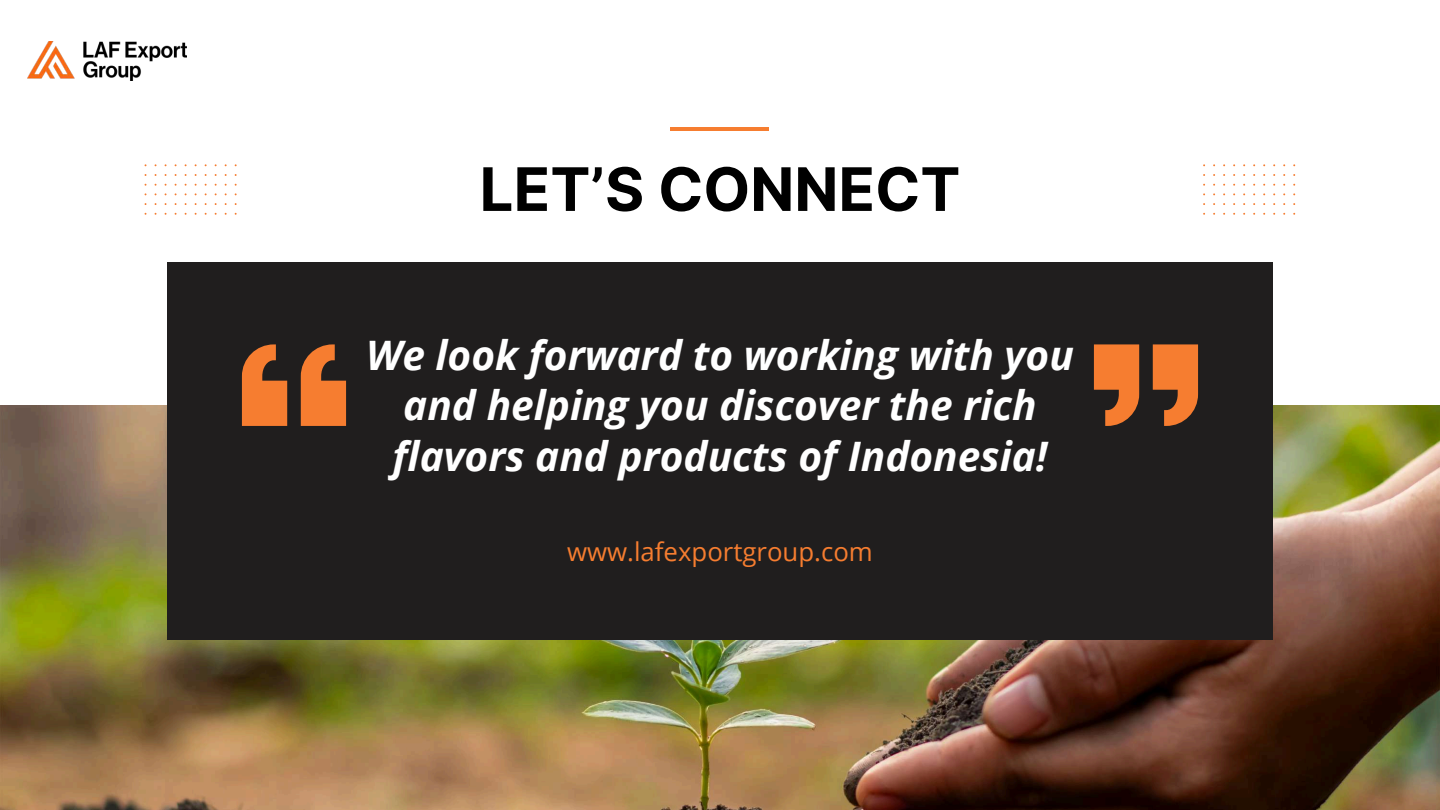
<style>
.page{position:relative;width:1440px;height:810px;background:#fff}
.page>*{position:absolute;margin:0;border:0;box-sizing:border-box;transform-origin:0 0}
.t1{font:700 60px "Inter";color:#000}
.t2{font:italic 700 40.6px/50.2px "Open Sans";color:#fff;text-align:center}
.t3{font:25.8px "Open Sans";color:#f67d30}
</style>
<div class="page">
<img style="left:0;top:405px;width:1440px;height:405px">
<div style="left:167px;top:262px;width:1106px;height:378px;background:#201e1e"></div>
<hr style="left:671px;top:127px;width:98px;height:4px;background:#f67d30">
<svg style="left:242px;top:344px;width:104px;height:82px"></svg>
<svg style="left:1094px;top:344px;width:104px;height:82px"></svg>
<svg style="left:145px;top:164px;width:92px;height:51px"></svg>
<svg style="left:1203px;top:164px;width:92px;height:51px"></svg>
<img style="left:28px;top:41px;width:159px;height:40px">
<h1 class="t1" style="left:480px;top:153px;width:482px">LET’S CONNECT</h1>
<p class="t2" style="left:366px;top:329px;width:709px">We look forward to working with you and helping you discover the rich flavors and products of Indonesia!</p>
<p class="t3" style="left:567px;top:534px;width:307px">www.lafexportgroup.com</p>
</div>
